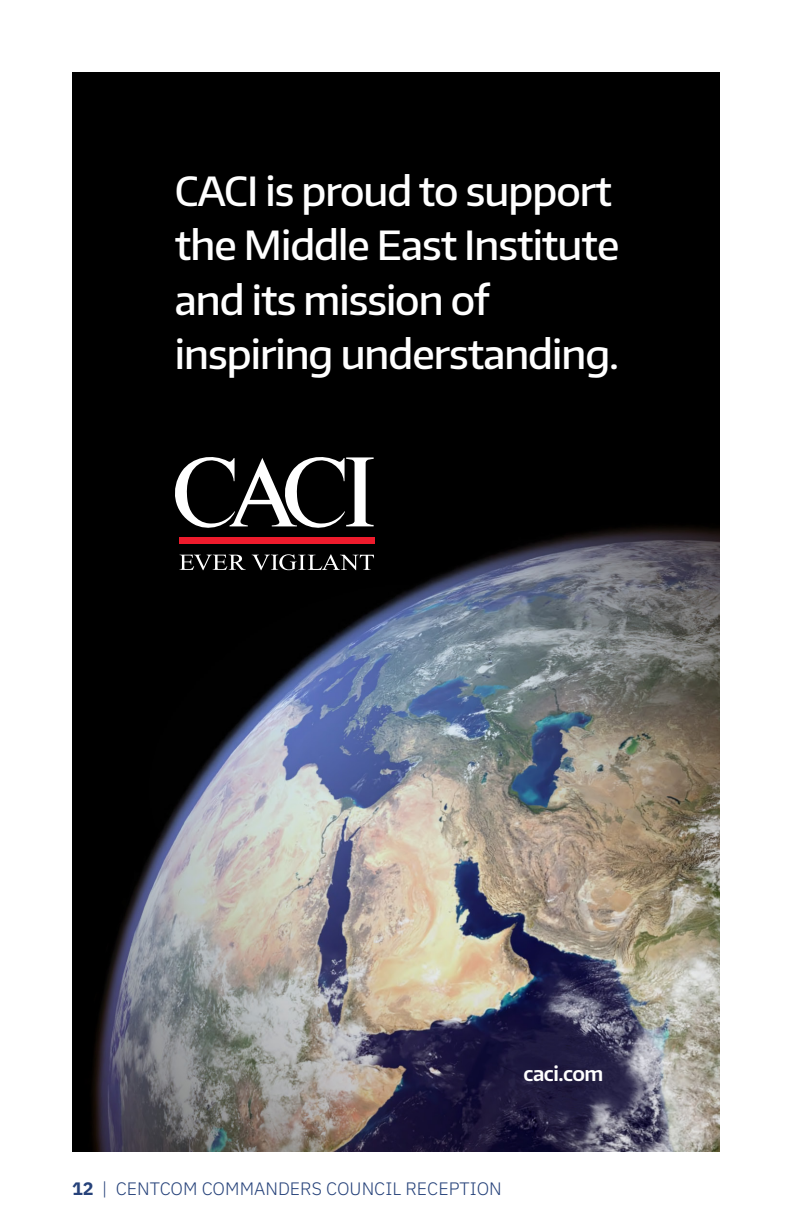
<style>
.page{position:relative;width:792px;height:1224px;background:#fff}
.page>*{position:absolute;margin:0;border:0;box-sizing:border-box;transform-origin:0 0}
.t1{font:500 40.2px/54.2px "Encode Sans";letter-spacing:-.025em;color:#fff}
.t2{font:600 20px "Encode Sans";letter-spacing:-.025em;color:#fff}
.t3{font:300 18px "IBM Plex Sans";color:#26427a}
.s1{font-weight:700}
</style>
<div class="page">
<img style="left:72px;top:72px;width:648px;height:1080px">
<svg style="left:175px;top:457px;width:199px;height:76px"></svg>
<div style="left:179px;top:537px;width:195px;height:7px;background:#ee1b2c"></div>
<svg style="left:180px;top:555px;width:66px;height:15px"></svg>
<svg style="left:252px;top:554px;width:122px;height:16px;background:#3e3e3e"></svg>
<p class="t1" style="left:175px;top:163px;width:446px">CACI is proud to support the Middle East Institute and its mission of inspiring understanding.</p>
<p class="t2" style="left:523px;top:1060px;width:81px">caci.com</p>
<p class="t3" style="left:72px;top:1175px;width:431px"><span class="s1">12</span> | CENTCOM COMMANDERS COUNCIL RECEPTION</p>
</div>
